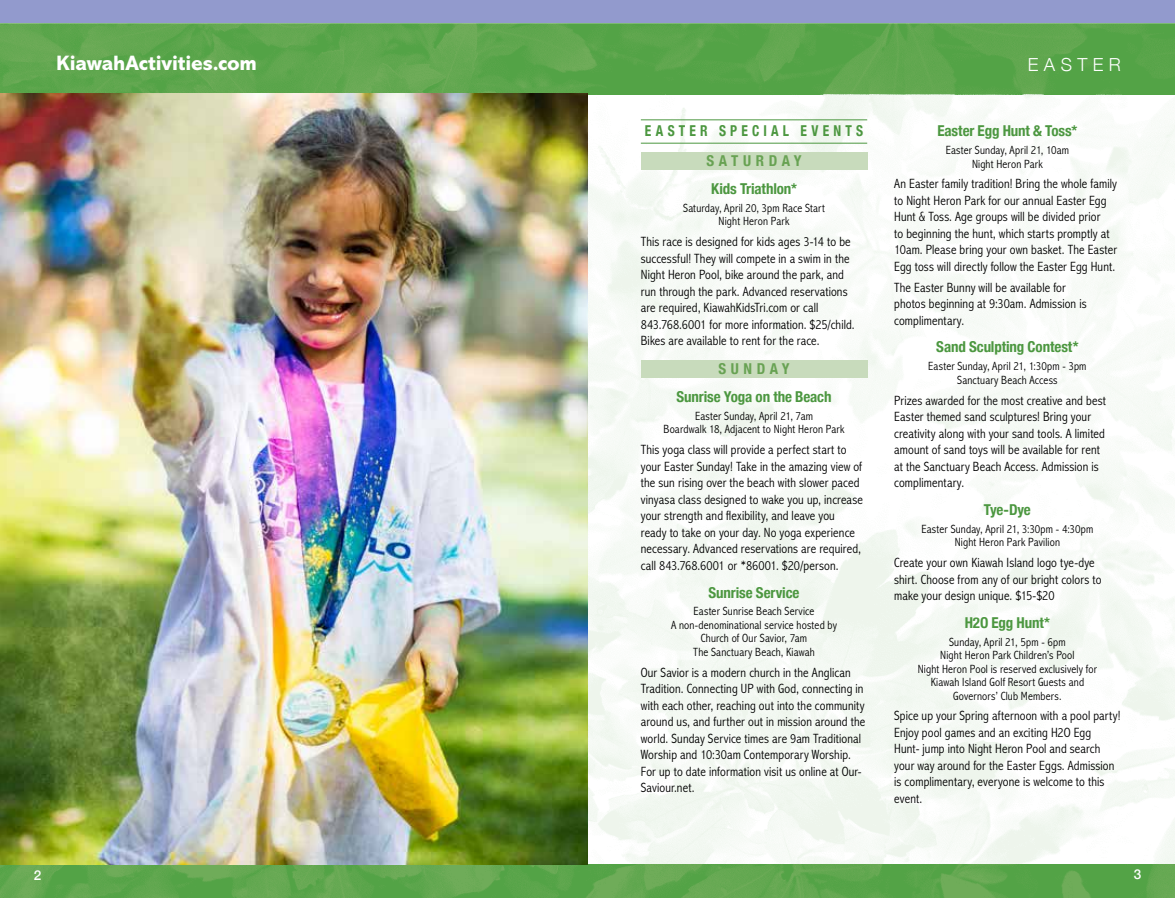
<style>
.page{position:relative;width:1175px;height:898px;background:#fff}
.page>*{position:absolute;margin:0;border:0;box-sizing:border-box;transform-origin:0 0}
.t1{font:800 21px "Abadi MT Pro";letter-spacing:-.01em;color:#fff}
.t2{font:300 18px "Helvetica Neue";letter-spacing:.3em;color:#fff}
.t3{font:700 condensed 15px "Helvetica Neue";letter-spacing:-.005em;color:#4c9740}
.t4{font:700 condensed 15px "Helvetica Neue";letter-spacing:.315em;color:#4c9740;scale:.9 1}
.t5{font:700 condensed 15px "Helvetica Neue";letter-spacing:.305em;color:#68a253}
.t6{font:300 condensed 13.5px/16.5px "Abadi MT Pro";letter-spacing:.01em;color:#000}
.t7{font:500 13.5px "Helvetica Neue";color:#fff}
.t8{font:300 condensed 12px/13.5px "Abadi MT Pro";letter-spacing:.015em;color:#000;text-align:center}
</style>
<div class="page">
<img style="left:587px;top:94px;width:587px;height:770px">
<img style="left:0;top:864px;width:1174px;height:34px">
<img style="left:0;top:23px;width:1174px;height:71px">
<div style="left:0;top:0;width:1174px;height:22px;background:#929acd"></div>
<img style="left:0;top:93px;width:587px;height:771px">
<hr style="left:641px;top:120px;width:226px;height:1px;background:#4c9740">
<hr style="left:641px;top:143px;width:226px;height:1px;background:#4c9740">
<div style="left:641px;top:152px;width:226px;height:18px;background:#c8dbbc"></div>
<div style="left:641px;top:360px;width:226px;height:18px;background:#c8dbbc"></div>
<h1 class="t1" style="left:57px;top:51px;width:202px">KiawahActivities.com</h1>
<p class="t4" style="left:645px;top:118px;width:244px">EASTER SPECIAL EVENTS</p>
<p class="t5" style="left:706px;top:149px;width:97px">SATURDAY</p>
<p class="t3" style="left:711px;top:176px;width:87px">Kids Triathlon*</p>
<p class="t8" style="left:683px;top:201px;width:143px">Saturday, April 20, 3pm Race Start<br>Night Heron Park</p>
<p class="t6" style="left:641px;top:234px;width:215px">This race is designed for kids ages 3-14 to be successful! They will compete in a swim in the Night Heron Pool, bike around the park, and run through the park. Advanced reservations are required, KiawahKidsTri.com or call 843.768.6001 for more information. $25/child.<br>Bikes are available to rent for the race.</p>
<p class="t5" style="left:718px;top:356px;width:73px">SUNDAY</p>
<p class="t3" style="left:676px;top:384px;width:157px">Sunrise Yoga on the Beach</p>
<p class="t8" style="left:663px;top:409px;width:182px">Easter Sunday, April 21, 7am<br>Boardwalk 18, Adjacent to Night Heron Park</p>
<p class="t6" style="left:641px;top:442px;width:224px">This yoga class will provide a perfect start to your Easter Sunday! Take in the amazing view of the sun rising over the beach with slower paced vinyasa class designed to wake you up, increase your strength and flexibility, and leave you ready to take on your day. No yoga experience necessary. Advanced reservations are required, call 843.768.6001 or *86001. $20/person.</p>
<p class="t3" style="left:708px;top:580px;width:93px">Sunrise Service</p>
<p class="t8" style="left:671px;top:605px;width:167px">Easter Sunrise Beach Service<br>A non-denominational service hosted by<br>Church of Our Savior, 7am<br>The Sanctuary Beach, Kiawah</p>
<p class="t6" style="left:641px;top:664px;width:226px">Our Savior is a modern church in the Anglican Tradition. Connecting UP with God, connecting in with each other, reaching out into the community around us, and further out in mission around the world. Sunday Service times are 9am Traditional Worship and 10:30am Contemporary Worship.<br>For up to date information visit us online at Our-Saviour.net.</p>
<h2 class="t2" style="left:1027px;top:50px;width:95px">EASTER</h2>
<p class="t3" style="left:937px;top:118px;width:142px">Easter Egg Hunt &amp; Toss*</p>
<p class="t8" style="left:945px;top:144px;width:125px">Easter Sunday, April 21, 10am<br>Night Heron Park</p>
<p class="t6" style="left:894px;top:176px;width:224px">An Easter family tradition! Bring the whole family to Night Heron Park for our annual Easter Egg Hunt &amp; Toss. Age groups will be divided prior<br>to beginning the hunt, which starts promptly at 10am. Please bring your own basket. The Easter Egg toss will directly follow the Easter Egg Hunt.</p>
<p class="t6" style="left:894px;top:279px;width:194px">The Easter Bunny will be available for photos beginning at 9:30am. Admission is complimentary.</p>
<p class="t3" style="left:936px;top:335px;width:144px">Sand Sculpting Contest*</p>
<p class="t8" style="left:928px;top:360px;width:160px">Easter Sunday, April 21, 1:30pm - 3pm<br>Sanctuary Beach Access</p>
<p class="t6" style="left:894px;top:392px;width:213px">Prizes awarded for the most creative and best Easter themed sand sculptures! Bring your creativity along with your sand tools. A limited amount of sand toys will be available for rent at the Sanctuary Beach Access. Admission is complimentary.</p>
<p class="t3" style="left:983px;top:497px;width:48px">Tye-Dye</p>
<p class="t8" style="left:921px;top:522px;width:173px">Easter Sunday, April 21, 3:30pm - 4:30pm<br>Night Heron Park Pavilion</p>
<p class="t6" style="left:894px;top:554px;width:209px">Create your own Kiawah Island logo tye-dye shirt. Choose from any of our bright colors to make your design unique. $15-$20</p>
<p class="t3" style="left:964px;top:610px;width:87px">H2O Egg Hunt*</p>
<p class="t8" style="left:917px;top:635px;width:181px">Sunday, April 21, 5pm - 6pm<br>Night Heron Park Children’s Pool<br>Night Heron Pool is reserved exclusively for Kiawah Island Golf Resort Guests and Governors’ Club Members.</p>
<p class="t6" style="left:894px;top:708px;width:228px">Spice up your Spring afternoon with a pool party!<br>Enjoy pool games and an exciting H2O Egg<br>Hunt- jump into Night Heron Pool and search your way around for the Easter Eggs. Admission is complimentary, everyone is welcome to this event.</p>
<p class="t7" style="left:34px;top:865px;width:9px">2</p>
<p class="t7" style="left:1133px;top:863px;width:9px">3</p>
</div>
